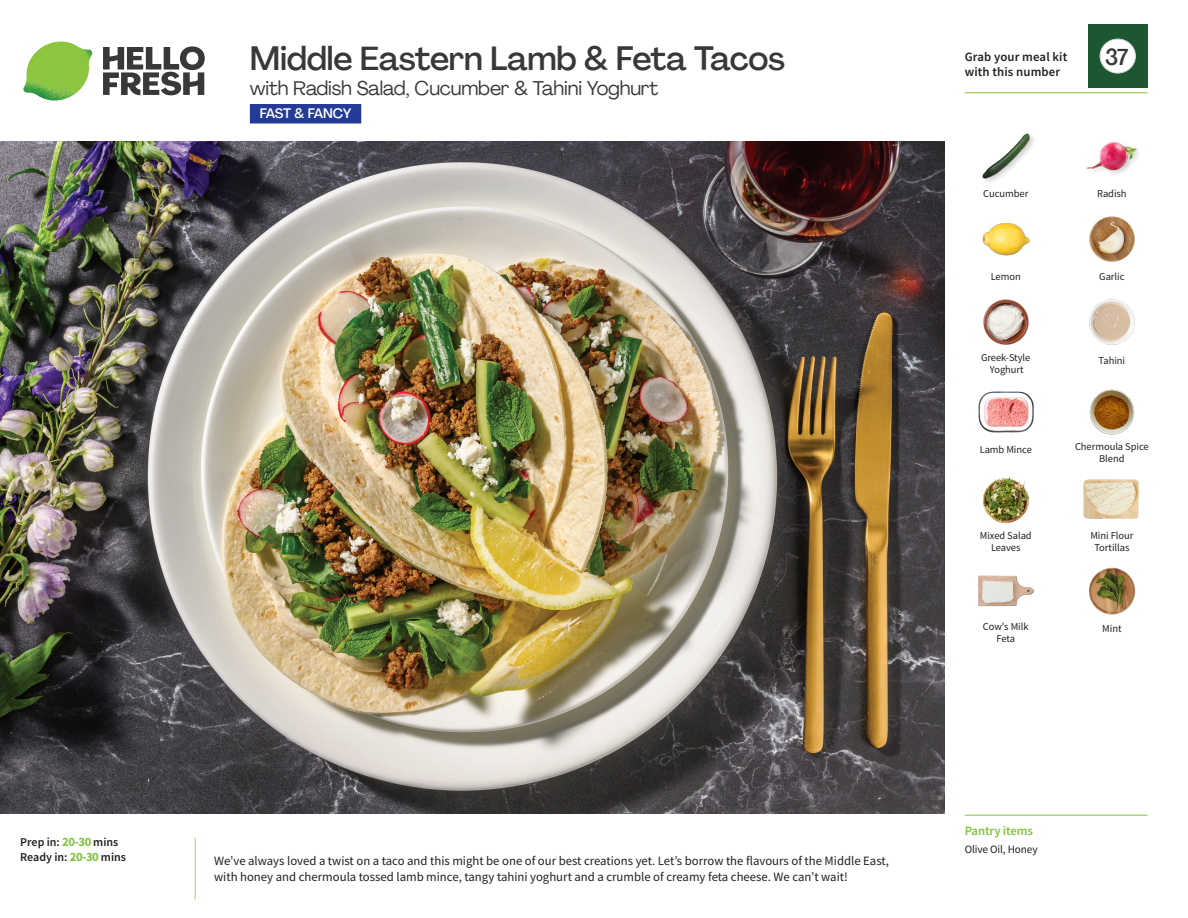
<style>
.page{position:relative;width:1188px;height:918px;background:#fff}
.page>*{position:absolute;margin:0;border:0;box-sizing:border-box;transform-origin:0 0}
._15_Titel_UK{font:500 33px "Agrandir";letter-spacing:-.01em;color:#383839}
._002_Label_Nr{font:500 22.8px "Agrandir";color:#383839;scale:.94 1}
._15_Titel_UK-2{font:19.5px "Agrandir";letter-spacing:-.01em;color:#383839}
.t1{font:500 13.5px "Agrandir";letter-spacing:-.035em;color:#fff}
.Step_6_Text_AU{font:12.75px/16.5px "Source Sans Pro";color:#231f20}
.t2{font:600 12.75px/15px "Source Sans Pro";letter-spacing:.01em;color:#231f20}
._04_Headers_Front{font:600 12.75px "Source Sans Pro";letter-spacing:-.01em;color:#81c340}
._04_Intro{font:600 12px "Source Sans Pro";color:#231f20}
._05_Pantry{font:11.25px "Source Sans Pro";letter-spacing:-.01em;color:#231f20}
._18_FRONT_ingredients{font:10.5px/12px "Source Sans Pro";letter-spacing:-.005em;color:#231f20;text-align:center}
.s1{font-weight:700;font-size:12.75px;color:#81c340}
</style>
<div class="page">
<svg style="left:103px;top:46px;width:102px;height:49px"></svg>
<img style="left:23px;top:42px;width:69px;height:59px">
<img style="left:0;top:142px;width:945px;height:672px">
<div style="left:250px;top:104px;width:111px;height:20px;background:#243c97"></div>
<img style="left:1089px;top:299px;width:46px;height:46px">
<img style="left:1089px;top:389px;width:46px;height:46px">
<img style="left:978px;top:391px;width:55px;height:42px">
<img style="left:982px;top:476px;width:48px;height:48px">
<img style="left:1089px;top:567px;width:47px;height:48px">
<img style="left:978px;top:575px;width:56px;height:32px">
<img style="left:983px;top:299px;width:46px;height:46px">
<img style="left:982px;top:222px;width:48px;height:34px">
<img style="left:1089px;top:216px;width:46px;height:46px">
<img style="left:982px;top:133px;width:51px;height:49px">
<img style="left:1086px;top:142px;width:53px;height:32px">
<img style="left:1083px;top:479px;width:55px;height:40px">
<hr style="left:965px;top:815px;width:183px;height:1px;background:#81c340">
<hr style="left:965px;top:92px;width:183px;height:1px;background:#81c340">
<div style="left:1088px;top:24px;width:60px;height:64px;background:#1d5732"></div>
<div style="left:1100px;top:39px;width:35px;height:34px;background:#fff;border-radius:50%"></div>
<div style="left:1100px;top:39px;width:36px;height:34px;border:1px solid #d1d2d4;border-radius:50%"></div>
<p class="_04_Intro" style="left:20px;top:834px;width:100px">Prep in: <span class="s1">20-30</span> mins</p>
<p class="_04_Intro" style="left:20px;top:849px;width:107px">Ready in: <span class="s1">20-30</span> mins</p>
<p class="_15_Titel_UK" style="left:250px;top:38px;width:537px">Middle Eastern Lamb &amp; Feta Tacos</p>
<p class="_15_Titel_UK-2" style="left:250px;top:76px;width:410px">with Radish Salad, Cucumber &amp; Tahini Yoghurt</p>
<p class="t1" style="left:260px;top:105px;width:93px">FAST &amp; FANCY</p>
<p class="Step_6_Text_AU" style="left:214px;top:852px;width:676px">We’ve always loved a twist on a taco and this might be one of our best creations yet. Let’s borrow the flavours of the Middle East, with honey and chermoula tossed lamb mince, tangy tahini yoghurt and a crumble of creamy feta cheese. We can’t wait!</p>
<p class="t2" style="left:965px;top:49px;width:104px">Grab your meal kit with this number</p>
<p class="_002_Label_Nr" style="left:1105px;top:43px;width:26px">37</p>
<p class="_18_FRONT_ingredients" style="left:983px;top:188px;width:47px">Cucumber</p>
<p class="_18_FRONT_ingredients" style="left:1097px;top:188px;width:31px">Radish</p>
<p class="_18_FRONT_ingredients" style="left:991px;top:271px;width:32px">Lemon</p>
<p class="_18_FRONT_ingredients" style="left:1099px;top:271px;width:27px">Garlic</p>
<p class="_18_FRONT_ingredients" style="left:981px;top:352px;width:51px">Greek-Style</p>
<p class="_18_FRONT_ingredients" style="left:1099px;top:354px;width:28px">Tahini</p>
<p class="_18_FRONT_ingredients" style="left:990px;top:364px;width:35px">Yoghurt</p>
<p class="_18_FRONT_ingredients" style="left:980px;top:443px;width:54px">Lamb Mince</p>
<p class="_18_FRONT_ingredients" style="left:980px;top:530px;width:53px">Mixed Salad<br>Leaves</p>
<p class="_18_FRONT_ingredients" style="left:1075px;top:441px;width:75px">Chermoula Spice<br>Blend</p>
<p class="_18_FRONT_ingredients" style="left:1090px;top:530px;width:45px">Mini Flour<br>Tortillas</p>
<p class="_18_FRONT_ingredients" style="left:983px;top:621px;width:47px">Cow's Milk</p>
<p class="_18_FRONT_ingredients" style="left:1102px;top:623px;width:21px">Mint</p>
<p class="_18_FRONT_ingredients" style="left:996px;top:633px;width:20px">Feta</p>
<p class="_04_Headers_Front" style="left:965px;top:822px;width:70px">Pantry items</p>
<p class="_05_Pantry" style="left:965px;top:842px;width:75px">Olive Oil, Honey</p>
</div>
